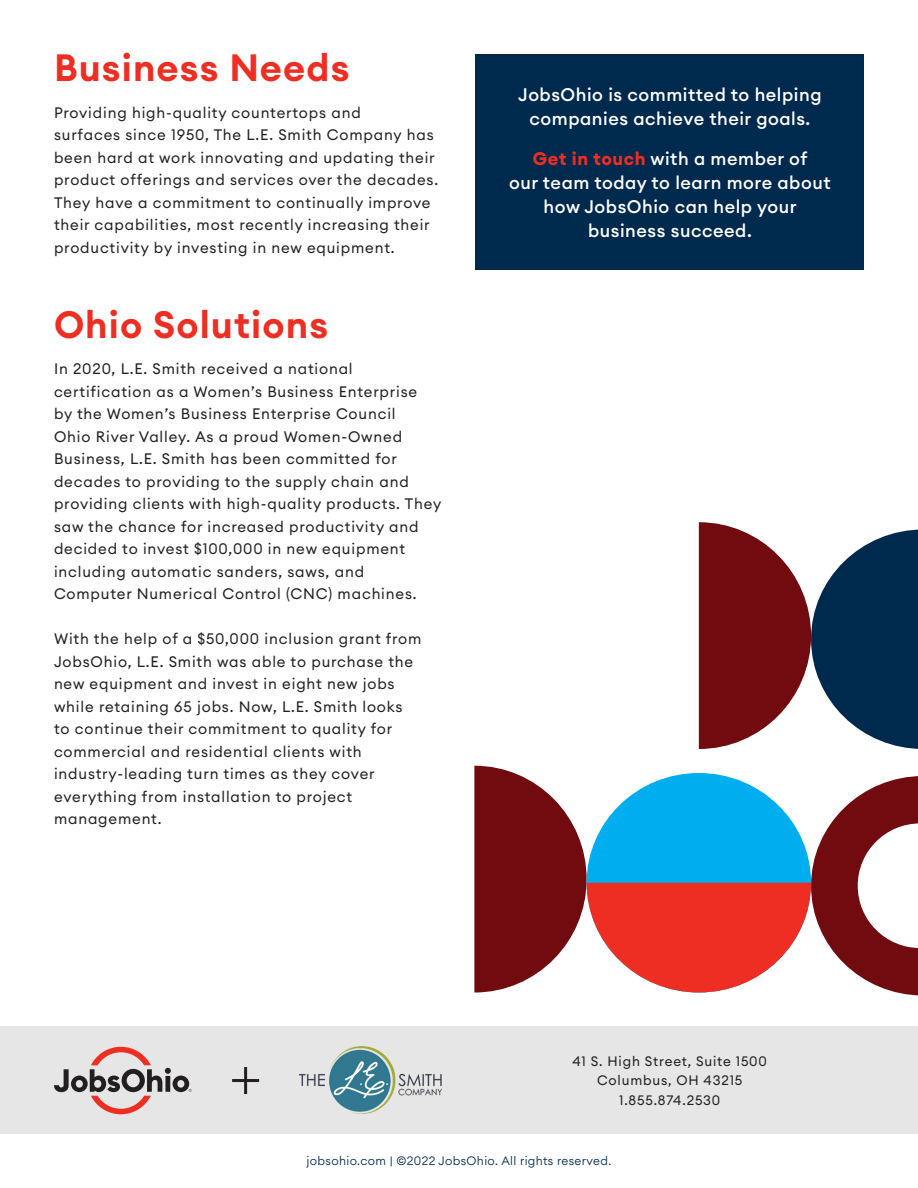
<style>
.page{position:relative;width:918px;height:1188px;background:#fff}
.page>*{position:absolute;margin:0;border:0;box-sizing:border-box;transform-origin:0 0}
.t1{font:600 37.5px "Euclid Circular A";letter-spacing:.03em;color:#ee2e22}
.t2{font:500 18px/24px "Euclid Circular A";letter-spacing:.03em;color:#fff;text-align:center}
.t3{font:15px/22.5px "Euclid Circular A";letter-spacing:.055em;color:#231f20}
.t4{font:13.5px/19.5px "Euclid Circular A";letter-spacing:.06em;color:#231f20;text-align:center}
.t5{font:300 12px "Euclid Circular A";letter-spacing:.03em;color:#00294e}
.s1{font-weight:700;color:#ee2e22}
</style>
<div class="page">
<div style="left:0;top:1026px;width:918px;height:108px;background:#e5e6e5"></div>
<svg style="left:54px;top:1047px;width:138px;height:67px"></svg>
<hr style="left:232px;top:1079px;width:27px;height:3px;background:#231f20">
<hr style="left:244px;top:1067px;width:3px;height:27px;background:#231f20">
<img style="left:300px;top:1046px;width:142px;height:68px">
<div style="left:476px;top:54px;width:388px;height:216px;background:#00294e"></div>
<svg style="left:474px;top:766px;width:444px;height:230px"></svg>
<svg style="left:699px;top:522px;width:219px;height:227px"></svg>
<p class="t1" style="left:54px;top:44px;width:297px">Business Needs</p>
<p class="t3" style="left:54px;top:101px;width:386px">Providing high-quality countertops and<br>surfaces since 1950, The L.E. Smith Company has been hard at work innovating and updating their product offerings and services over the decades.<br>They have a commitment to continually improve their capabilities, most recently increasing their productivity by investing in new equipment.</p>
<p class="t1" style="left:54px;top:300px;width:276px">Ohio Solutions</p>
<p class="t3" style="left:54px;top:358px;width:389px">In 2020, L.E. Smith received a national certification as a Women’s Business Enterprise<br>by the Women’s Business Enterprise Council<br>Ohio River Valley. As a proud Women-Owned Business, L.E. Smith has been committed for decades to providing to the supply chain and providing clients with high-quality products. They saw the chance for increased productivity and decided to invest $100,000 in new equipment including automatic sanders, saws, and</p>
<p class="t3" style="left:54px;top:583px;width:364px">Computer Numerical Control (CNC) machines.</p>
<p class="t3" style="left:54px;top:628px;width:369px">With the help of a $50,000 inclusion grant from JobsOhio, L.E. Smith was able to purchase the new equipment and invest in eight new jobs while retaining 65 jobs. Now, L.E. Smith looks to continue their commitment to quality for commercial and residential clients with</p>
<p class="t3" style="left:54px;top:763px;width:322px">industry-leading turn times as they cover everything from installation to project management.</p>
<p class="t2" style="left:518px;top:82px;width:305px">JobsOhio is committed to helping companies achieve their goals.</p>
<p class="t2" style="left:533px;top:146px;width:276px"><span class="s1">Get in touch</span> with a member of</p>
<p class="t2" style="left:509px;top:170px;width:323px">our team today to learn more about how JobsOhio can help your business succeed.</p>
<p class="t4" style="left:573px;top:1051px;width:196px">41 S. High Street, Suite 1500<br>Columbus, OH 43215<br>1.855.874.2530</p>
<p class="t5" style="left:307px;top:1153px;width:306px">jobsohio.com | ©2022 JobsOhio. All rights reserved.</p>
</div>
